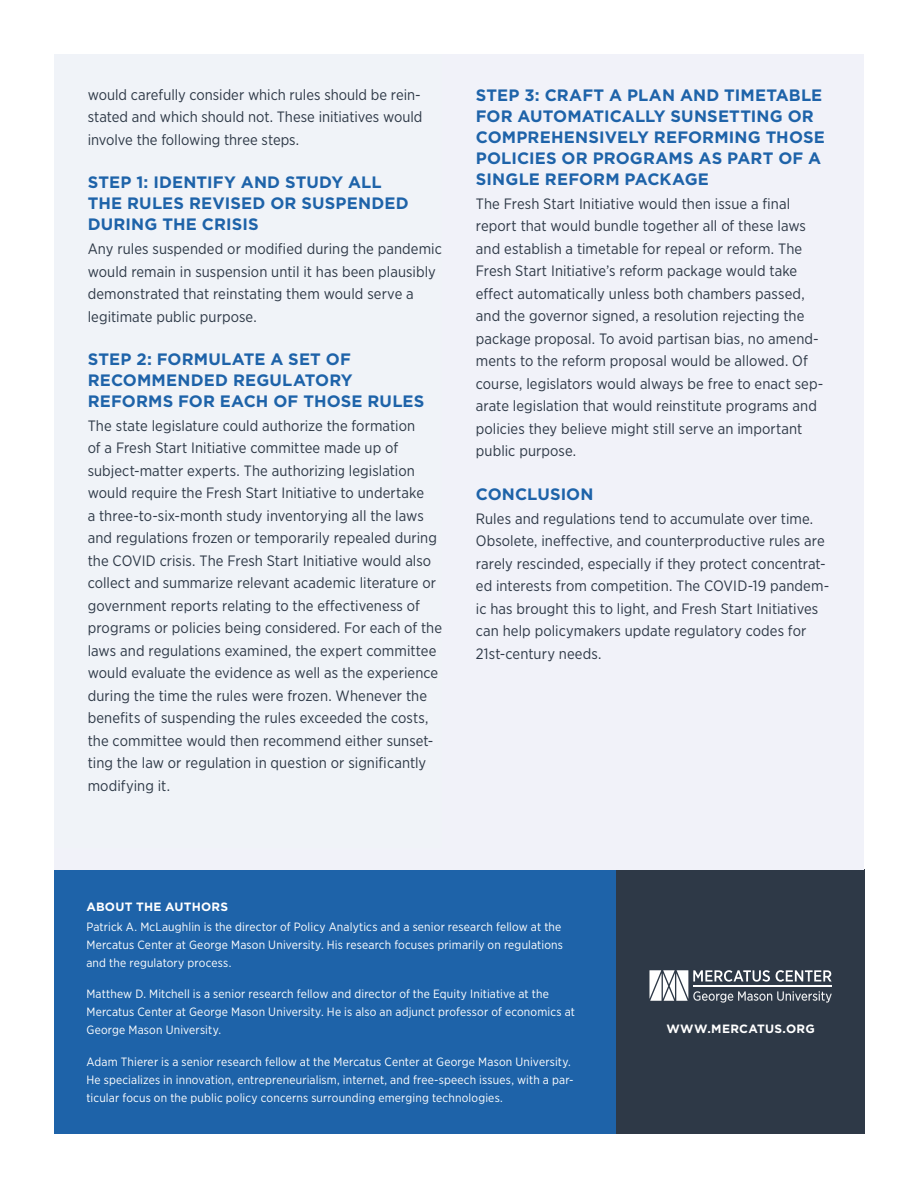
<style>
.page{position:relative;width:918px;height:1188px;background:#fff}
.page>*{position:absolute;margin:0;border:0;box-sizing:border-box;transform-origin:0 0}
.t1{font:700 16.5px/21px "Gotham";letter-spacing:.01em;color:#1e63a9}
.t2{font:15px/22.5px "Gotham Narrow";letter-spacing:.005em;color:#2e3947}
.t3{font:12px/18px "Gotham Narrow";letter-spacing:.015em;color:#fff}
.t4{font:700 12px "Gotham";letter-spacing:.02em;color:#fff}
</style>
<div class="page">
<div style="left:54px;top:54px;width:422px;height:794px;background:#f0f3f8"></div>
<div style="left:442px;top:54px;width:422px;height:794px;background:#f1f2f9"></div>
<div style="left:54px;top:869px;width:562px;height:265px;background:#1e63a9"></div>
<div style="left:616px;top:869px;width:249px;height:265px;background:#2e3947"></div>
<svg style="left:649px;top:970px;width:183px;height:33px"></svg>
<hr style="left:693px;top:986px;width:139px;height:1px;background:#fff">
<div style="left:54px;top:848px;width:810px;height:21px;background:#f1f2f9"></div>
<p class="t2" style="left:88px;top:83px;width:336px;text-align:justify">would carefully consider which rules should be rein&shy;stated and which should not. These initiatives would involve the following three steps.</p>
<p class="t1" style="left:88px;top:172px;width:322px">STEP 1: IDENTIFY AND STUDY ALL<br>THE RULES REVISED OR SUSPENDED<br>DURING THE CRISIS</p>
<p class="t2" style="left:88px;top:237px;width:356px">Any rules suspended or modified during the pandemic would remain in suspension until it has been plausibly demonstrated that reinstating them would serve a legitimate public purpose.</p>
<p class="t1" style="left:88px;top:349px;width:338px">STEP 2: FORMULATE A SET OF<br>RECOMMENDED REGULATORY<br>REFORMS FOR EACH OF THOSE RULES</p>
<p class="t2" style="left:88px;top:414px;width:356px">The state legislature could authorize the formation<br>of a Fresh Start Initiative committee made up of subject-matter experts. The authorizing legislation would require the Fresh Start Initiative to undertake<br>a three-to-six-month study inventorying all the laws and regulations frozen or temporarily repealed during the COVID crisis. The Fresh Start Initiative would also collect and summarize relevant academic literature or government reports relating to the effectiveness of programs or policies being considered. For each of the laws and regulations examined, the expert committee would evaluate the evidence as well as the experience during the time the rules were frozen. Whenever the benefits of suspending the rules exceeded the costs, the committee would then recommend either sunset&shy;ting the law or regulation in question or significantly modifying it.</p>
<p class="t1" style="left:476px;top:85px;width:350px">STEP 3: CRAFT A PLAN AND TIMETABLE<br>FOR AUTOMATICALLY SUNSETTING OR<br>COMPREHENSIVELY REFORMING THOSE<br>POLICIES OR PROGRAMS AS PART OF A<br>SINGLE REFORM PACKAGE</p>
<p class="t2" style="left:476px;top:192px;width:349px">The Fresh Start Initiative would then issue a final report that would bundle together all of these laws and establish a timetable for repeal or reform. The Fresh Start Initiative’s reform package would take effect automatically unless both chambers passed, and the governor signed, a resolution rejecting the package proposal. To avoid partisan bias, no amend&shy;ments to the reform proposal would be allowed. Of course, legislators would always be free to enact sep&shy;arate legislation that would reinstitute programs and policies they believe might still serve an important public purpose.</p>
<p class="t1" style="left:476px;top:483px;width:119px">CONCLUSION</p>
<p class="t2" style="left:476px;top:507px;width:355px">Rules and regulations tend to accumulate over time.<br>Obsolete, ineffective, and counterproductive rules are rarely rescinded, especially if they protect concentrat&shy;ed interests from competition. The COVID-19 pandem&shy;ic has brought this to light, and Fresh Start Initiatives can help policymakers update regulatory codes for 21st-century needs.</p>
<p class="t4" style="left:86px;top:899px;width:143px">ABOUT THE AUTHORS</p>
<p class="t3" style="left:86px;top:917px;width:478px">Patrick A. McLaughlin is the director of Policy Analytics and a senior research fellow at the<br>Mercatus Center at George Mason University. His research focuses primarily on regulations and the regulatory process.</p>
<p class="t3" style="left:86px;top:985px;width:490px">Matthew D. Mitchell is a senior research fellow and director of the Equity Initiative at the<br>Mercatus Center at George Mason University. He is also an adjunct professor of economics at<br>George Mason University.</p>
<p class="t3" style="left:86px;top:1052px;width:489px">Adam Thierer is a senior research fellow at the Mercatus Center at George Mason University.<br>He specializes in innovation, entrepreneurialism, internet, and free-speech issues, with a par&shy;ticular focus on the public policy concerns surrounding emerging technologies.</p>
<p class="t4" style="left:666px;top:1021px;width:150px">WWW.MERCATUS.ORG</p>
</div>
